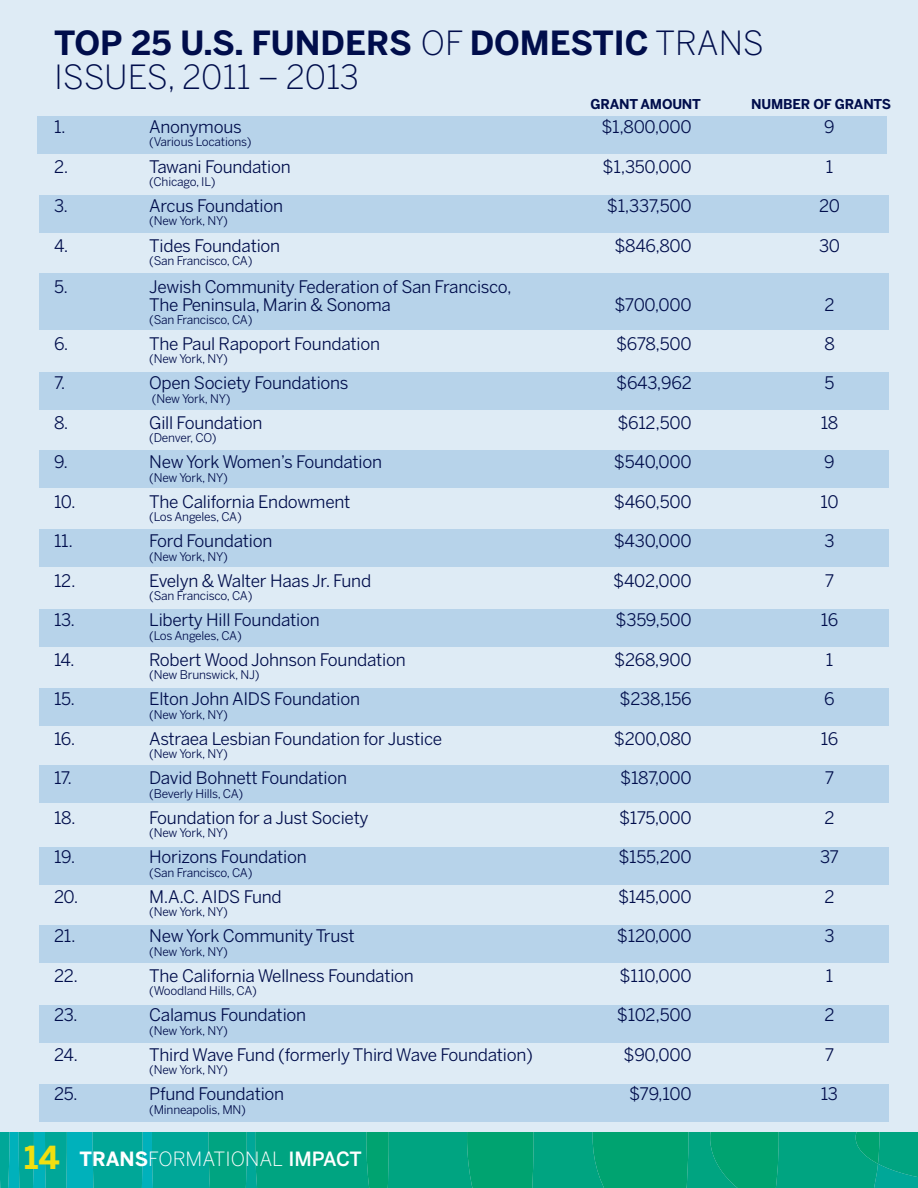
<style>
.page{position:relative;width:918px;height:1188px;background:#deebf5}
.page>*{position:absolute;margin:0;border:0;box-sizing:border-box;transform-origin:0 0}
.t1{font:700 33px/34.3px "Benton Sans";color:#000d4b}
.t2{font:300 19.5px "Benton Sans";color:#fff}
.t3{font:500 19.5px "Benton Sans";color:#fff}
.t4{font:17.25px/18px "Benton Sans";letter-spacing:-.015em;color:#000d4b}
.t5{font:700 13.5px "Benton Sans";letter-spacing:-.015em;color:#000d4b}
.t6{font:11.85px "Benton Sans";letter-spacing:-.015em;color:#000d4b}
.s1{font-weight:300}
.s2{font-weight:700;font-size:31.5px;color:#f0df10}
.s3{font-weight:700}
.s4{font-weight:500}
</style>
<div class="page">
<div style="left:39px;top:1084px;width:850px;height:38px;background:#b7d3ea"></div>
<div style="left:39px;top:1005px;width:850px;height:38px;background:#b7d3ea"></div>
<div style="left:39px;top:925px;width:850px;height:38px;background:#b7d3ea"></div>
<div style="left:39px;top:847px;width:850px;height:37px;background:#b7d3ea"></div>
<div style="left:39px;top:765px;width:850px;height:38px;background:#b7d3ea"></div>
<div style="left:39px;top:688px;width:850px;height:38px;background:#b7d3ea"></div>
<div style="left:39px;top:609px;width:850px;height:38px;background:#b7d3ea"></div>
<div style="left:39px;top:529px;width:850px;height:38px;background:#b7d3ea"></div>
<div style="left:39px;top:450px;width:850px;height:38px;background:#b7d3ea"></div>
<div style="left:39px;top:372px;width:850px;height:38px;background:#b7d3ea"></div>
<div style="left:39px;top:274px;width:850px;height:56px;background:#b7d3ea"></div>
<div style="left:39px;top:195px;width:850px;height:38px;background:#b7d3ea"></div>
<div style="left:38px;top:116px;width:849px;height:38px;background:#b7d3ea"></div>
<svg style="left:0;top:1133px;width:918px;height:55px;background:#00a584"></svg>
<h1 class="t1" style="left:54px;top:25px;width:712px">TOP 25 U.S. FUNDERS <span class="s1">OF</span> DOMESTIC <span class="s1">TRANS<br>ISSUES, 2011 – 2013</span></h1>
<p class="t4" style="left:54px;top:118px;width:13px">1.</p>
<p class="t4" style="left:149px;top:118px;width:94px">Anonymous</p>
<p class="t4" style="left:601px;top:118px;width:92px">$1,800,000</p>
<p class="t4" style="left:824px;top:118px;width:12px">9</p>
<p class="t6" style="left:149px;top:135px;width:104px">(Various Locations)</p>
<p class="t4" style="left:54px;top:157px;width:16px">2.</p>
<p class="t4" style="left:149px;top:157px;width:143px">Tawani Foundation</p>
<p class="t4" style="left:603px;top:157px;width:91px">$1,350,000</p>
<p class="t4" style="left:826px;top:157px;width:9px">1</p>
<p class="t6" style="left:149px;top:174px;width:68px">(Chicago, IL)</p>
<p class="t4" style="left:54px;top:197px;width:16px">3.</p>
<p class="t4" style="left:149px;top:197px;width:135px">Arcus Foundation</p>
<p class="t4" style="left:607px;top:197px;width:86px">$1,337,500</p>
<p class="t4" style="left:819px;top:197px;width:22px">20</p>
<p class="t6" style="left:149px;top:214px;width:80px">(New York, NY)</p>
<p class="t4" style="left:54px;top:236px;width:16px">4.</p>
<p class="t4" style="left:149px;top:236px;width:133px">Tides Foundation</p>
<p class="t4" style="left:614px;top:236px;width:79px">$846,800</p>
<p class="t4" style="left:819px;top:236px;width:23px">30</p>
<p class="t6" style="left:149px;top:253px;width:105px">(San Francisco, CA)</p>
<p class="t4" style="left:54px;top:277px;width:16px">5.</p>
<p class="t4" style="left:149px;top:277px;width:364px">Jewish Community Federation of San Francisco,<br>The Peninsula, Marin &amp; Sonoma</p>
<p class="t5" style="left:590px;top:96px;width:112px">GRANT AMOUNT</p>
<p class="t5" style="left:751px;top:96px;width:141px">NUMBER OF GRANTS</p>
<p class="t4" style="left:614px;top:295px;width:79px">$700,000</p>
<p class="t4" style="left:824px;top:295px;width:12px">2</p>
<p class="t6" style="left:149px;top:312px;width:105px">(San Francisco, CA)</p>
<p class="t4" style="left:54px;top:335px;width:16px">6.</p>
<p class="t4" style="left:149px;top:335px;width:232px">The Paul Rapoport Foundation</p>
<p class="t4" style="left:616px;top:335px;width:77px">$678,500</p>
<p class="t4" style="left:824px;top:335px;width:12px">8</p>
<p class="t6" style="left:149px;top:352px;width:80px">(New York, NY)</p>
<p class="t4" style="left:54px;top:374px;width:13px">7.</p>
<p class="t4" style="left:149px;top:374px;width:201px">Open Society Foundations</p>
<p class="t4" style="left:616px;top:374px;width:77px">$643,962</p>
<p class="t4" style="left:825px;top:374px;width:12px">5</p>
<p class="t6" style="left:152px;top:391px;width:80px">(New York, NY)</p>
<p class="t4" style="left:54px;top:414px;width:16px">8.</p>
<p class="t4" style="left:149px;top:414px;width:115px">Gill Foundation</p>
<p class="t4" style="left:617px;top:414px;width:76px">$612,500</p>
<p class="t4" style="left:821px;top:414px;width:19px">18</p>
<p class="t6" style="left:149px;top:431px;width:69px">(Denver, CO)</p>
<p class="t4" style="left:54px;top:453px;width:16px">9.</p>
<p class="t4" style="left:149px;top:453px;width:234px">New York Women’s Foundation</p>
<p class="t4" style="left:614px;top:453px;width:79px">$540,000</p>
<p class="t4" style="left:824px;top:453px;width:12px">9</p>
<p class="t6" style="left:149px;top:470px;width:80px">(New York, NY)</p>
<p class="t4" style="left:54px;top:493px;width:23px">10.</p>
<p class="t4" style="left:149px;top:493px;width:203px">The California Endowment</p>
<p class="t4" style="left:614px;top:493px;width:79px">$460,500</p>
<p class="t4" style="left:820px;top:493px;width:20px">10</p>
<p class="t6" style="left:149px;top:510px;width:94px">(Los Angeles, CA)</p>
<p class="t4" style="left:54px;top:532px;width:20px">11.</p>
<p class="t4" style="left:149px;top:532px;width:125px">Ford Foundation</p>
<p class="t4" style="left:614px;top:532px;width:80px">$430,000</p>
<p class="t4" style="left:824px;top:532px;width:12px">3</p>
<p class="t6" style="left:149px;top:549px;width:80px">(New York, NY)</p>
<p class="t4" style="left:54px;top:571px;width:23px">12.</p>
<p class="t4" style="left:149px;top:571px;width:224px">Evelyn &amp; Walter Haas Jr. Fund</p>
<p class="t4" style="left:613px;top:571px;width:80px">$402,000</p>
<p class="t4" style="left:825px;top:571px;width:11px">7</p>
<p class="t6" style="left:149px;top:589px;width:105px">(San Francisco, CA)</p>
<p class="t4" style="left:54px;top:611px;width:23px">13.</p>
<p class="t4" style="left:149px;top:611px;width:172px">Liberty Hill Foundation</p>
<p class="t4" style="left:616px;top:611px;width:78px">$359,500</p>
<p class="t4" style="left:821px;top:611px;width:19px">16</p>
<p class="t6" style="left:149px;top:628px;width:94px">(Los Angeles, CA)</p>
<p class="t4" style="left:54px;top:650px;width:22px">14.</p>
<p class="t4" style="left:149px;top:650px;width:258px">Robert Wood Johnson Foundation</p>
<p class="t4" style="left:614px;top:650px;width:79px">$268,900</p>
<p class="t4" style="left:826px;top:650px;width:9px">1</p>
<p class="t6" style="left:149px;top:668px;width:112px">(New Brunswick, NJ)</p>
<p class="t4" style="left:54px;top:690px;width:23px">15.</p>
<p class="t4" style="left:149px;top:690px;width:212px">Elton John AIDS Foundation</p>
<p class="t4" style="left:620px;top:690px;width:74px">$238,156</p>
<p class="t4" style="left:824px;top:690px;width:12px">6</p>
<p class="t6" style="left:149px;top:707px;width:80px">(New York, NY)</p>
<p class="t4" style="left:54px;top:729px;width:23px">16.</p>
<p class="t4" style="left:149px;top:729px;width:294px">Astraea Lesbian Foundation for Justice</p>
<p class="t4" style="left:614px;top:729px;width:79px">$200,080</p>
<p class="t4" style="left:821px;top:729px;width:19px">16</p>
<p class="t6" style="left:149px;top:747px;width:80px">(New York, NY)</p>
<p class="t4" style="left:54px;top:769px;width:20px">17.</p>
<p class="t4" style="left:149px;top:769px;width:199px">David Bohnett Foundation</p>
<p class="t4" style="left:620px;top:769px;width:73px">$187,000</p>
<p class="t4" style="left:825px;top:769px;width:11px">7</p>
<p class="t6" style="left:149px;top:786px;width:96px">(Beverly Hills, CA)</p>
<p class="t4" style="left:54px;top:808px;width:23px">18.</p>
<p class="t4" style="left:149px;top:808px;width:221px">Foundation for a Just Society</p>
<p class="t4" style="left:619px;top:808px;width:74px">$175,000</p>
<p class="t4" style="left:824px;top:808px;width:12px">2</p>
<p class="t6" style="left:149px;top:826px;width:80px">(New York, NY)</p>
<p class="t4" style="left:54px;top:848px;width:23px">19.</p>
<p class="t4" style="left:149px;top:848px;width:159px">Horizons Foundation</p>
<p class="t4" style="left:618px;top:848px;width:75px">$155,200</p>
<p class="t4" style="left:820px;top:848px;width:20px">37</p>
<p class="t6" style="left:149px;top:865px;width:105px">(San Francisco, CA)</p>
<p class="t4" style="left:54px;top:887px;width:26px">20.</p>
<p class="t4" style="left:149px;top:887px;width:134px">M.A.C. AIDS Fund</p>
<p class="t4" style="left:618px;top:887px;width:75px">$145,000</p>
<p class="t4" style="left:824px;top:887px;width:12px">2</p>
<p class="t6" style="left:149px;top:905px;width:80px">(New York, NY)</p>
<p class="t4" style="left:54px;top:927px;width:23px">21.</p>
<p class="t4" style="left:149px;top:927px;width:207px">New York Community Trust</p>
<p class="t4" style="left:617px;top:927px;width:76px">$120,000</p>
<p class="t4" style="left:824px;top:927px;width:12px">3</p>
<p class="t6" style="left:149px;top:944px;width:80px">(New York, NY)</p>
<p class="t4" style="left:54px;top:966px;width:26px">22.</p>
<p class="t4" style="left:149px;top:966px;width:266px">The California Wellness Foundation</p>
<p class="t4" style="left:620px;top:966px;width:74px">$110,000</p>
<p class="t4" style="left:826px;top:966px;width:9px">1</p>
<p class="t6" style="left:149px;top:984px;width:109px">(Woodland Hills, CA)</p>
<p class="t4" style="left:54px;top:1006px;width:25px">23.</p>
<p class="t4" style="left:149px;top:1006px;width:158px">Calamus Foundation</p>
<p class="t4" style="left:617px;top:1006px;width:76px">$102,500</p>
<p class="t4" style="left:824px;top:1006px;width:12px">2</p>
<p class="t6" style="left:149px;top:1023px;width:80px">(New York, NY)</p>
<p class="t4" style="left:54px;top:1045px;width:25px">24.</p>
<p class="t4" style="left:149px;top:1045px;width:385px">Third Wave Fund (formerly Third Wave Foundation)</p>
<p class="t4" style="left:624px;top:1045px;width:70px">$90,000</p>
<p class="t4" style="left:825px;top:1045px;width:11px">7</p>
<p class="t6" style="left:149px;top:1063px;width:80px">(New York, NY)</p>
<p class="t4" style="left:54px;top:1085px;width:25px">25.</p>
<p class="t4" style="left:149px;top:1085px;width:137px">Pfund Foundation</p>
<p class="t4" style="left:629px;top:1085px;width:64px">$79,100</p>
<p class="t4" style="left:821px;top:1085px;width:19px">13</p>
<p class="t6" style="left:149px;top:1102px;width:98px">(Minneapolis, MN)</p>
<p class="t2" style="left:24px;top:1147px;width:277px"><span class="s2">14</span> <span class="s3">TRANS</span>FORMATI ONAL <span class="s4">IMPA</span></p>
<p class="t3" style="left:336px;top:1147px;width:27px">CT</p>
</div>
